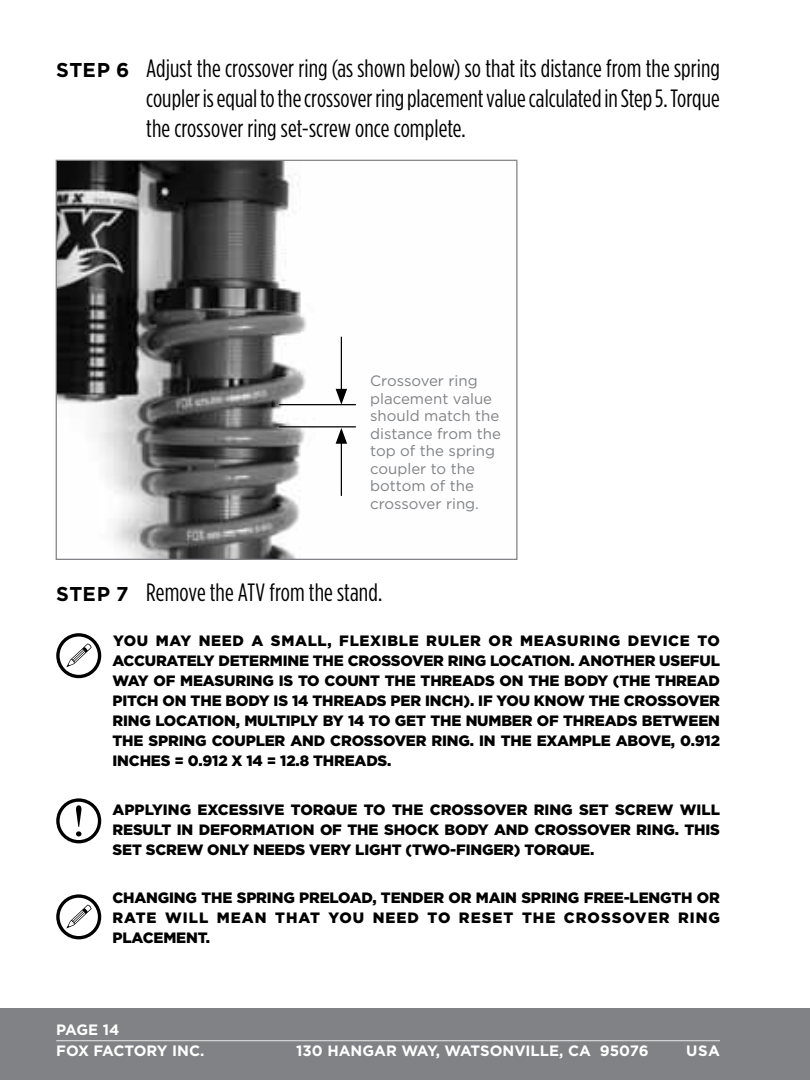
<style>
.page{position:relative;width:810px;height:1080px;background:#fff}
.page>*{position:absolute;margin:0;border:0;box-sizing:border-box;transform-origin:0 0}
.t1{font:25px/30px "Gotham Condensed";color:#000;text-align:justify}
.t2{font:900 15px/20px "Gotham";letter-spacing:-.01em;color:#000;text-align:justify}
.t3{font:15px/17.5px "Gotham";color:#808285}
.t4{font:700 15px "Gotham";color:#fff}
.t5{font:900 15px "Gotham";letter-spacing:.065em;color:#000}
.s1{font-family:"Gotham";font-weight:700;font-size:20px}
</style>
<div class="page">
<div style="left:0;top:1009px;width:810px;height:71px;background:#808285"></div>
<hr style="left:56px;top:1040px;width:664px;height:1px;background:#d1d3d4">
<svg style="left:56px;top:633px;width:45px;height:45px"></svg>
<svg style="left:56px;top:798px;width:45px;height:45px"></svg>
<svg style="left:56px;top:894px;width:45px;height:45px"></svg>
<img style="left:58px;top:162px;width:298px;height:396px">
<hr style="left:341px;top:337px;width:1px;height:56px;background:#000">
<svg style="left:336px;top:389px;width:11px;height:15px"></svg>
<hr style="left:341px;top:440px;width:1px;height:56px;background:#000">
<svg style="left:336px;top:428px;width:11px;height:16px"></svg>
<hr style="left:279px;top:404px;width:77px;height:1px;background:#000">
<hr style="left:279px;top:426px;width:77px;height:1px;background:#000">
<h1 class="t1" style="left:146px;top:53px;width:575px;text-indent:-90px"><span class="s1">ST EP 6</span> Adjust the crossover ring (as shown below) so that its distance from the spring coupler is equal to the crossover ring placement value calculated in Step 5. Torque the crossover ring set-screw once complete.</h1>
<p class="t3" style="left:370px;top:372px;width:132px">Crossover ring placement value should match the distance from the top of the spring coupler to the bottom of the crossover ring.</p>
<h1 class="t1" style="left:56px;top:576px;width:328px"><span class="s1">ST EP 7</span> Remove the ATV from the stand.</h1>
<p class="t2" style="left:113px;top:630px;width:609px">YOU MAY NEED A SMALL, FLEXIBLE RULER OR MEASURING DEVICE TO ACCURATELY DETERMINE THE CROSSOVER RING LOCATION. ANOTHER USEFUL WAY OF MEASURING IS TO COUNT THE THREADS ON THE BODY (THE THREAD PITCH ON THE BODY IS 14 THREADS PER INCH). IF YOU KNOW THE CROSSOVER RING LOCATION, MULTIPLY BY 14 TO GET THE NUMBER OF THREADS BETWEEN THE SPRING COUPLER AND CROSSOVER RING. IN THE EXAMPLE ABOVE, 0.912<br>INCHES = 0.912 X 14 = 12.8 THREADS.</p>
<p class="t2" style="left:113px;top:799px;width:609px">APPLYING EXCESSIVE TORQUE TO THE CROSSOVER RING SET SCREW WILL RESULT IN DEFORMATION OF THE SHOCK BODY AND CROSSOVER RING. THIS SET SCREW ONLY NEEDS VERY LIGHT (TWO-FINGER) TORQUE.</p>
<p class="t2" style="left:112px;top:888px;width:609px">CHANGING THE SPRING PRELOAD, TENDER OR MAIN SPRING FREE-LENGTH OR<br>RATE WILL MEAN THAT</p>
<p class="t5" style="left:328px;top:909px;width:393px">YOU NEED TO RESET THE CROSSOVER RING</p>
<p class="t2" style="left:113px;top:928px;width:99px">PLACEMENT.</p>
<p class="t4" style="left:56px;top:1021px;width:65px">PAGE 14</p>
<p class="t4" style="left:56px;top:1042px;width:150px">FOX FACTORY INC.</p>
<p class="t4" style="left:296px;top:1042px;width:160px">130 HANGAR WAY, WATSONVI</p>
<p class="t4" style="left:531px;top:1042px;width:120px">LLE, CA 95076</p>
<p class="t4" style="left:686px;top:1042px;width:35px">USA</p>
</div>
